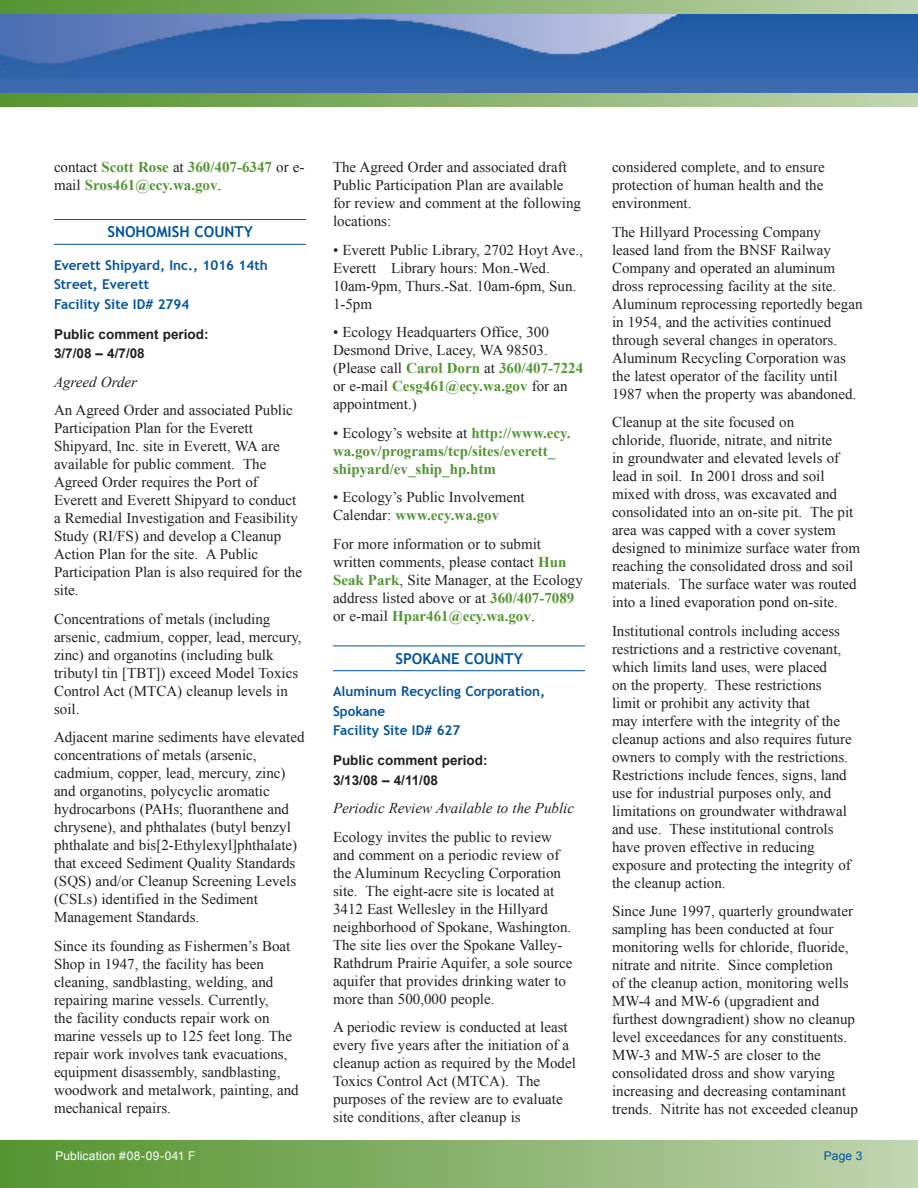
<style>
.page{position:relative;width:918px;height:1188px;background:#fff}
.page>*{position:absolute;margin:0;border:0;box-sizing:border-box;transform-origin:0 0}
.t1{font:15px/18px "Times New Roman";color:#231f20}
.t2{font:700 15px/18px "Times New Roman";color:#549532}
.t3{font:italic 15px "Times New Roman";color:#231f20}
.t4{font:700 15px "Trebuchet MS";color:#0153a0}
.t5{font:700 13.5px/19.5px "Trebuchet MS";color:#0153a0}
.t6{font:700 13.5px/19.5px "Arial";color:#231f20}
.t7{font:12px "Arial";letter-spacing:.01em;color:#fff}
.t8{font:12px "Arial";color:#0153a0}
.s1{font-weight:400;color:#231f20}
.s2{font-weight:700;color:#549532}
</style>
<div class="page">
<div style="left:0;top:1141px;width:918px;height:47px;background:linear-gradient(to right,#53922d,#c0d3af)"></div>
<img style="left:0;top:14px;width:918px;height:79px">
<svg style="left:0;top:0;width:918px;height:14px;background:#89b26d"></svg>
<svg style="left:0;top:93px;width:918px;height:13px;background:#89b26d"></svg>
<hr style="left:54px;top:219px;width:252px;height:1px;background:#0153a0">
<hr style="left:54px;top:244px;width:252px;height:1px;background:#0153a0">
<hr style="left:333px;top:646px;width:252px;height:1px;background:#0153a0">
<hr style="left:333px;top:670px;width:252px;height:1px;background:#0153a0">
<p class="t2" style="left:54px;top:158px;width:252px"><span class="s1">contact</span> Scott Rose <span class="s1">at</span> 360/407-6347 <span class="s1">or e&shy;mail</span> Sros461@ecy.wa.gov<span class="s1">.</span></p>
<p class="t1" style="left:333px;top:158px;width:250px">The Agreed Order and associated draft<br>Public Participation Plan are available for review and comment at the following locations:</p>
<p class="t1" style="left:333px;top:241px;width:251px">• Everett Public Library, 2702 Hoyt Ave.,<br>Everett Library hours: Mon.-Wed.<br>10am-9pm, Thurs.-Sat. 10am-6pm, Sun.<br>1-5pm</p>
<p class="t1" style="left:333px;top:323px;width:252px">• Ecology Headquarters Office, 300<br>Desmond Drive, Lacey, WA 98503. (Please call <span class="s2">Carol Dorn</span> at <span class="s2">360/407-7224 </span>or e-mail <span class="s2">Cesg461@ecy.wa.gov</span> for an appointment.)</p>
<p class="t2" style="left:333px;top:424px;width:239px"><span class="s1">• Ecology’s website at</span> http://www.ecy. wa.gov/programs/tcp/sites/everett_ shipyard/ev_ship_hp.htm</p>
<p class="t1" style="left:333px;top:488px;width:193px">• Ecology’s Public Involvement<br>Calendar: <span class="s2">www.ecy.wa.gov</span></p>
<p class="t1" style="left:333px;top:535px;width:251px">For more information or to submit written comments, please contact <span class="s2">Hun Seak Park</span>, Site Manager, at the Ecology address listed above or at <span class="s2">360/407-7089 </span>or e-mail <span class="s2">Hpar461@ecy.wa.gov</span>.</p>
<p class="t4" style="left:107px;top:222px;width:147px">SNOHOMISH COUNTY</p>
<p class="t5" style="left:54px;top:255px;width:215px">Everett Shipyard, Inc., 1016 14th<br>Street, Everett<br>Facility Site ID# 2794</p>
<p class="t6" style="left:54px;top:325px;width:156px">Public comment period:<br>3/7/08 – 4/7/08</p>
<p class="t3" style="left:54px;top:371px;width:84px">Agreed Order</p>
<p class="t1" style="left:54px;top:401px;width:250px">An Agreed Order and associated Public Participation Plan for the Everett Shipyard, Inc. site in Everett, WA are available for public comment. The Agreed Order requires the Port of Everett and Everett Shipyard to conduct a Remedial Investigation and Feasibility Study (RI/FS) and develop a Cleanup Action Plan for the site. A Public Participation Plan is also required for the site.</p>
<p class="t1" style="left:54px;top:610px;width:249px">Concentrations of metals (including arsenic, cadmium, copper, lead, mercury, zinc) and organotins (including bulk tributyl tin [TBT]) exceed Model Toxics Control Act (MTCA) cleanup levels in soil.</p>
<p class="t1" style="left:54px;top:728px;width:252px">Adjacent marine sediments have elevated concentrations of metals (arsenic, cadmium, copper, lead, mercury, zinc) and organotins, polycyclic aromatic hydrocarbons (PAHs; fluoranthene and chrysene), and phthalates (butyl benzyl phthalate and bis[2-Ethylexyl]phthalate) that exceed Sediment Quality Standards (SQS) and/or Cleanup Screening Levels (CSLs) identified in the Sediment Management Standards.</p>
<p class="t1" style="left:54px;top:937px;width:246px">Since its founding as Fishermen’s Boat Shop in 1947, the facility has been cleaning, sandblasting, welding, and repairing marine vessels. Currently,<br>the facility conducts repair work on marine vessels up to 125 feet long. The repair work involves tank evacuations, equipment disassembly, sandblasting, woodwork and metalwork, painting, and mechanical repairs.</p>
<p class="t4" style="left:395px;top:649px;width:129px">SPOKANE COUNTY</p>
<p class="t5" style="left:333px;top:682px;width:214px">Aluminum Recycling Corporation,<br>Spokane<br>Facility Site ID# 627</p>
<p class="t6" style="left:333px;top:751px;width:156px">Public comment period:<br>3/13/08 – 4/11/08</p>
<p class="t3" style="left:333px;top:798px;width:243px">Periodic Review Available to the Public</p>
<p class="t1" style="left:333px;top:827px;width:241px">Ecology invites the public to review and comment on a periodic review of the Aluminum Recycling Corporation site. The eight-acre site is located at 3412 East Wellesley in the Hillyard neighborhood of Spokane, Washington.<br>The site lies over the Spokane Valley-Rathdrum Prairie Aquifer, a sole source aquifer that provides drinking water to more than 500,000 people.</p>
<p class="t1" style="left:333px;top:1018px;width:244px">A periodic review is conducted at least every five years after the initiation of a cleanup action as required by the Model Toxics Control Act (MTCA). The purposes of the review are to evaluate site conditions, after cleanup is</p>
<p class="t1" style="left:612px;top:158px;width:214px;text-align:justify">considered complete, and to ensure protection of human health and the environment.</p>
<p class="t1" style="left:612px;top:223px;width:252px">The Hillyard Processing Company<br>leased land from the BNSF Railway Company and operated an aluminum dross reprocessing facility at the site.<br>Aluminum reprocessing reportedly began in 1954, and the activities continued through several changes in operators.<br>Aluminum Recycling Corporation was the latest operator of the facility until 1987 when the property was abandoned.</p>
<p class="t1" style="left:612px;top:413px;width:250px">Cleanup at the site focused on<br>chloride, fluoride, nitrate, and nitrite<br>in groundwater and elevated levels of lead in soil. In 2001 dross and soil mixed with dross, was excavated and consolidated into an on-site pit. The pit area was capped with a cover system designed to minimize surface water from reaching the consolidated dross and soil materials. The surface water was routed into a lined evaporation pond on-site.</p>
<p class="t1" style="left:612px;top:622px;width:241px">Institutional controls including access restrictions and a restrictive covenant, which limits land uses, were placed<br>on the property. These restrictions limit or prohibit any activity that<br>may interfere with the integrity of the cleanup actions and also requires future owners to comply with the restrictions.<br>Restrictions include fences, signs, land use for industrial purposes only, and limitations on groundwater withdrawal and use. These institutional controls have proven effective in reducing exposure and protecting the integrity of the cleanup action.</p>
<p class="t1" style="left:612px;top:902px;width:247px">Since June 1997, quarterly groundwater sampling has been conducted at four monitoring wells for chloride, fluoride, nitrate and nitrite. Since completion<br>of the cleanup action, monitoring wells MW-4 and MW-6 (upgradient and furthest downgradient) show no cleanup level exceedances for any constituents.<br>MW-3 and MW-5 are closer to the consolidated dross and show varying increasing and decreasing contaminant trends. Nitrite has not exceeded cleanup</p>
<p class="t7" style="left:56px;top:1148px;width:142px">Publication #08-09-041 F</p>
<p class="t8" style="left:824px;top:1148px;width:40px">Page 3</p>
</div>
